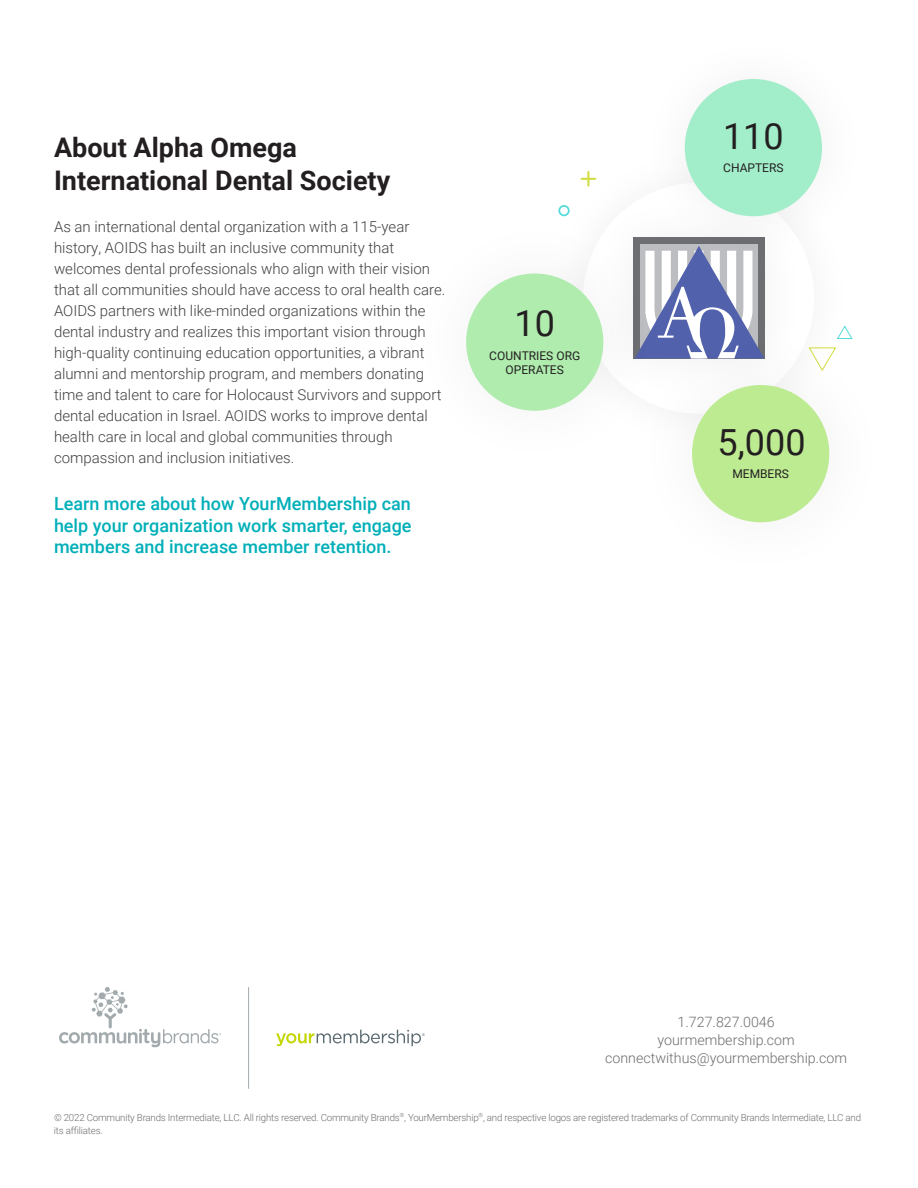
<style>
.page{position:relative;width:918px;height:1188px;background:#fff}
.page>*{position:absolute;margin:0;border:0;box-sizing:border-box;transform-origin:0 0}
.t1{font:36px "Roboto";color:#231f20}
.t2{font:700 27px/32.4px "Roboto";color:#231f20}
.t3{font:500 18px/21.6px "Roboto";color:#00afb8;text-align:justify}
.t4{font:300 15px/21px "Roboto";color:#414042}
.t5{font:300 14.25px/18px "Roboto";color:#6d6e71;text-align:center}
.t6{font:12px/14.4px "Roboto";color:#231f20;text-align:center}
.t7{font:300 9.75px/13.5px "Roboto";letter-spacing:-.02em;color:#6d6e71}
</style>
<div class="page">
<svg style="left:59px;top:987px;width:162px;height:60px"></svg>
<hr style="left:248px;top:987px;width:1px;height:102px;background:#a2a9ad">
<svg style="left:276px;top:1030px;width:149px;height:16px"></svg>
<svg style="left:666px;top:265px;width:98px;height:56px"></svg>
<div style="left:628px;top:321px;width:265px;height:265px;background:#000;opacity:.07"></div>
<div style="left:692px;top:385px;width:137px;height:137px;background:#bdeb92;border-radius:50%"></div>
<div style="left:636px;top:30px;width:235px;height:235px;background:#000;opacity:.07"></div>
<div style="left:685px;top:79px;width:137px;height:137px;background:#a2eeca;border-radius:50%"></div>
<div style="left:403px;top:210px;width:263px;height:264px;background:#000;opacity:.07"></div>
<div style="left:466px;top:274px;width:137px;height:137px;background:#afecae;border-radius:50%"></div>
<svg style="left:582px;top:172px;width:13px;height:14px"></svg>
<div style="left:558px;top:205px;width:12px;height:11px;border:2px solid #57dbda;border-radius:50%"></div>
<svg style="left:836px;top:325px;width:17px;height:14px"></svg>
<h2 class="t2" style="left:54px;top:131px;width:338px">About Alpha Omega<br>International Dental Society</h2>
<p class="t4" style="left:54px;top:216px;width:393px">As an international dental organization with a 115-year history, AOIDS has built an inclusive community that welcomes dental professionals who align with their vision that all communities should have access to oral health care.<br>AOIDS partners with like-minded organizations within the dental industry and realizes this important vision through high-quality continuing education opportunities, a vibrant alumni and mentorship program, and members donating time and talent to care for Holocaust Survivors and support dental education in Israel. AOIDS works to improve dental health care in local and global communities through compassion and inclusion initiatives.</p>
<p class="t3" style="left:54px;top:492px;width:359px">Learn more about how YourMembership can help your organization work smarter, engage members and increase member retention.</p>
<h1 class="t1" style="left:515px;top:298px;width:42px">10</h1>
<p class="t6" style="left:489px;top:348px;width:92px">COUNTRIES ORG<br>OPERATES</p>
<h1 class="t1" style="left:723px;top:110px;width:62px">110</h1>
<p class="t6" style="left:723px;top:160px;width:62px">CHAPTERS</p>
<h1 class="t1" style="left:718px;top:417px;width:89px">5,000</h1>
<p class="t6" style="left:732px;top:466px;width:58px">MEMBERS</p>
<p class="t5" style="left:605px;top:1013px;width:244px">1.727.827.0046<br>yourmembership.com connectwithus@yourmembership.com</p>
<p class="t7" style="left:54px;top:1110px;width:809px">© 2022 Community Brands Intermediate, LLC. All rights reserved. Community Brands<sup>®</sup>, YourMembership<sup>®</sup>, and respective logos are registered trademarks of Community Brands Intermediate, LLC and its affiliates.</p>
</div>
